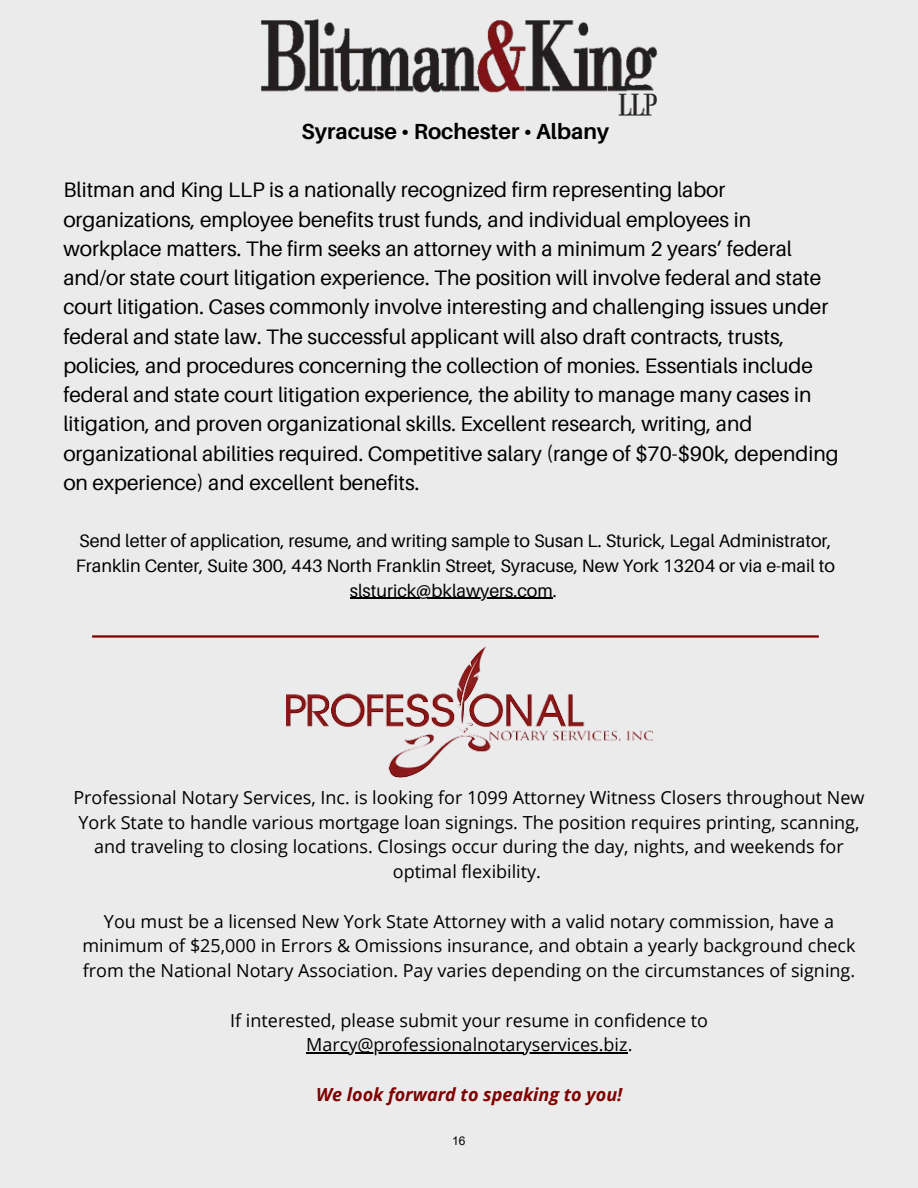
<style>
.page{position:relative;width:918px;height:1188px;background:#ebebeb}
.page>*{position:absolute;margin:0;border:0;box-sizing:border-box;transform-origin:0 0}
.t1{font:700 21.9px "Aileron";color:#000}
.t2{font:21px/29.2px "Aileron";color:#000}
.t3{font:18px/24.8px "Open Sans";color:#000;text-align:center}
.t4{font:18px/24.8px "Aileron";color:#000;text-align:center}
.t5{font:italic 700 18px "Open Sans";color:#800000}
.t6{font:12px "Arial";color:#000}
</style>
<div class="page">
<hr style="left:92px;top:635px;width:727px;height:3px;background:#800000">
<hr style="left:350px;top:598px;width:203px;height:1px;background:#000">
<img style="left:261px;top:19px;width:396px;height:97px">
<img style="left:287px;top:647px;width:365px;height:130px">
<hr style="left:306px;top:1052px;width:322px;height:2px;background:#000">
<p class="t1" style="left:302px;top:118px;width:309px">Syracuse • Rochester • Albany</p>
<p class="t2" style="left:63px;top:175px;width:777px">Blitman and King LLP is a nationally recognized firm representing labor organizations, employee benefits trust funds, and individual employees in workplace matters. The firm seeks an attorney with a minimum 2 years’ federal and/or state court litigation experience. The position will involve federal and state court litigation. Cases commonly involve interesting and challenging issues under federal and state law. The successful applicant will also draft contracts, trusts, policies, and procedures concerning the collection of monies. Essentials include federal and state court litigation experience, the ability to manage many cases in litigation, and proven organizational skills. Excellent research, writing, and organizational abilities required. Competitive salary (range of $70-$90k, depending on experience) and excellent benefits.</p>
<p class="t4" style="left:76px;top:528px;width:761px">Send letter of application, resume, and writing sample to Susan L. Sturick, Legal Administrator,<br>Franklin Center, Suite 300, 443 North Franklin Street, Syracuse, New York 13204 or via e-mail to slsturick@bklawyers.com.</p>
<p class="t3" style="left:73px;top:784px;width:793px">Professional Notary Services, Inc. is looking for 1099 Attorney Witness Closers throughout New York State to handle various mortgage loan signings. The position requires printing, scanning, and traveling to closing locations. Closings occur during the day, nights, and weekends for optimal flexibility.</p>
<p class="t3" style="left:82px;top:908px;width:775px">You must be a licensed New York State Attorney with a valid notary commission, have a minimum of $25,000 in Errors &amp; Omissions insurance, and obtain a yearly background check from the National Notary Association. Pay varies depending on the circumstances of signing.</p>
<p class="t3" style="left:230px;top:1007px;width:479px">If interested, please submit your resume in confidence to<br>Marcy@professionalnotaryservices.biz.</p>
<p class="t5" style="left:316px;top:1082px;width:308px">We look forward to speaking to you!</p>
<p class="t6" style="left:452px;top:1132px;width:15px">16</p>
</div>
